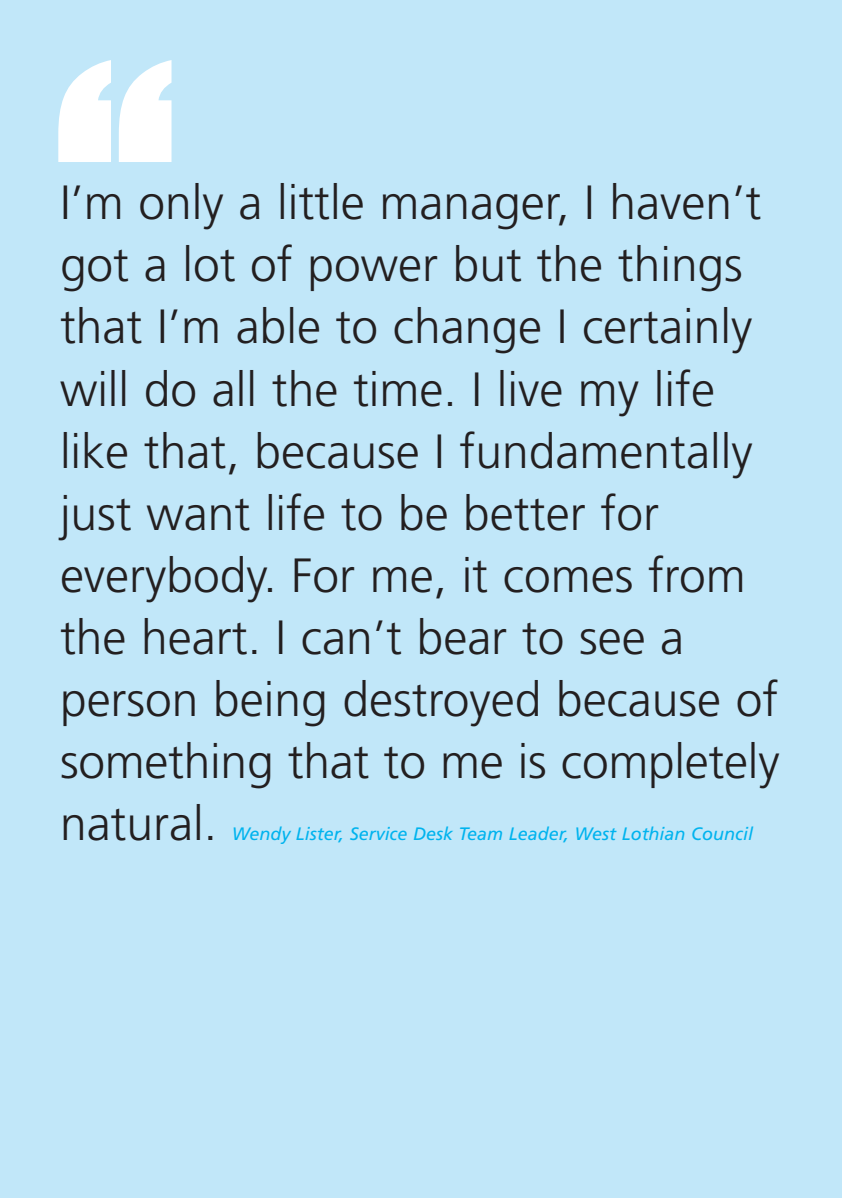
<style>
.page{position:relative;width:842px;height:1198px;background:#fff}
.page>*{position:absolute;margin:0;border:0;box-sizing:border-box;transform-origin:0 0}
.t1{font:398.2px "Impact";color:#fff}
.t2{font:300 48px/62px "Frutiger";color:#231f20}
.t3{font:italic 18px "Frutiger";color:#00b3ee}
</style>
<div class="page">
<div style="left:0;top:0;width:842px;height:1197px;background:#c1e7f9"></div>
<h1 class="t1" style="left:51px;top:91px;width:129px">‘‘</h1>
<p class="t2" style="left:60px;top:175px;width:721px">I’m only a little manager, I haven’t got a lot of power but the things that I’m able to change I certainly will do all the time. I live my life like that, because I fundamentally just want life to be better for everybody. For me, it comes from the heart. I can’t bear to see a person being destroyed because of something that to me is completely natural.</p>
<p class="t3" style="left:232px;top:826px;width:523px">Wendy Lister, Service Desk Team Leader, West Lothian Council</p>
</div>
